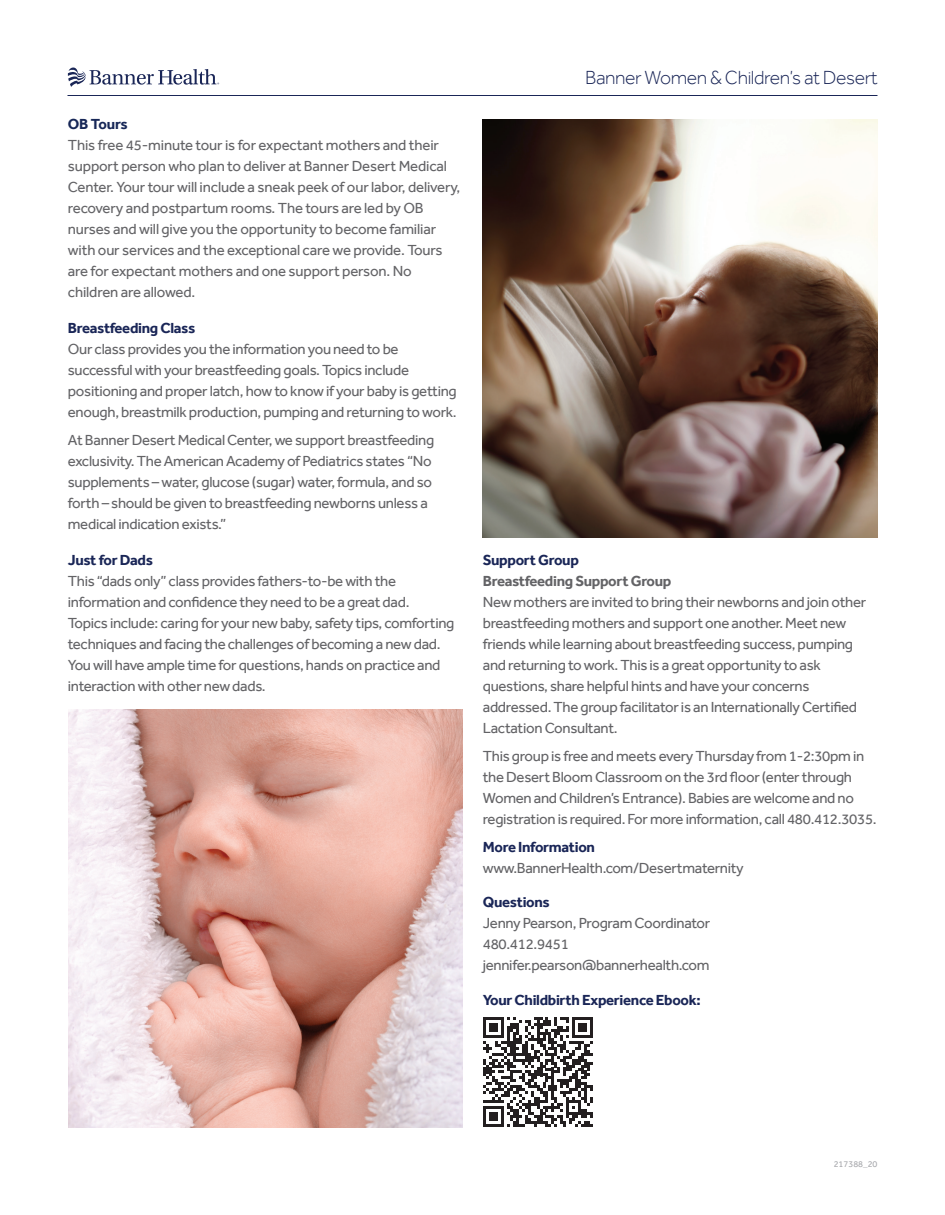
<style>
.page{position:relative;width:945px;height:1215px;background:#fff}
.page>*{position:absolute;margin:0;border:0;box-sizing:border-box;transform-origin:0 0}
.t1{font:300 19.5px "Effra";letter-spacing:-.02em;color:#1a2657}
.t2{font:15px/21px "Effra";letter-spacing:-.02em;color:#636366}
.t3{font:700 15px "Effra";letter-spacing:-.02em;color:#1a2657}
.t4{font:700 15px "Effra";letter-spacing:-.02em;color:#636366}
.t5{font:700 15px "Effra";letter-spacing:-.01em;color:#172757}
.t6{font:9px "Effra";color:#a8a9ad}
</style>
<div class="page">
<hr style="left:68px;top:95px;width:810px;height:1px;background:#1a2657">
<svg style="left:68px;top:68px;width:151px;height:19px"></svg>
<img style="left:68px;top:710px;width:395px;height:418px">
<img style="left:483px;top:119px;width:395px;height:419px">
<svg style="left:483px;top:1017px;width:110px;height:110px"></svg>
<p class="t5" style="left:68px;top:115px;width:61px">OB Tours</p>
<p class="t2" style="left:68px;top:135px;width:394px">This free 45-minute tour is for expectant mothers and their support person who plan to deliver at Banner Desert Medical Center. Your tour will include a sneak peek of our labor, delivery, recovery and postpartum rooms. The tours are led by OB nurses and will give you the opportunity to become familiar with our services and the exceptional care we provide. Tours are for expectant mothers and one support person. No children are allowed.</p>
<p class="t3" style="left:68px;top:320px;width:129px">Breastfeeding Class</p>
<p class="t2" style="left:68px;top:339px;width:390px">Our class provides you the information you need to be successful with your breastfeeding goals. Topics include positioning and proper latch, how to know if your baby is getting enough, breastmilk production, pumping and returning to work.</p>
<p class="t2" style="left:68px;top:430px;width:368px">At Banner Desert Medical Center, we support breastfeeding exclusivity. The American Academy of Pediatrics states “No supplements – water, glucose (sugar) water, formula, and so forth – should be given to breastfeeding newborns unless a medical indication exists.”</p>
<p class="t3" style="left:68px;top:551px;width:87px">Just for Dads</p>
<p class="t2" style="left:68px;top:571px;width:388px">This “dads only” class provides fathers-to-be with the information and confidence they need to be a great dad.<br>Topics include: caring for your new baby, safety tips, comforting techniques and facing the challenges of becoming a new dad.<br>You will have ample time for questions, hands on practice and interaction with other new dads.</p>
<h1 class="t1" style="left:585px;top:66px;width:294px">Banner Women &amp; Children’s at Desert</h1>
<p class="t3" style="left:483px;top:551px;width:98px">Support Group</p>
<p class="t4" style="left:483px;top:572px;width:190px">Breastfeeding Support Group</p>
<p class="t2" style="left:483px;top:592px;width:385px">New mothers are invited to bring their newborns and join other breastfeeding mothers and support one another. Meet new friends while learning about breastfeeding success, pumping and returning to work. This is a great opportunity to ask questions, share helpful hints and have your concerns addressed. The group facilitator is an Internationally Certified Lactation Consultant.</p>
<p class="t2" style="left:483px;top:745px;width:395px">This group is free and meets every Thursday from 1-2:30pm in the Desert Bloom Classroom on the 3rd floor (enter through Women and Children’s Entrance). Babies are welcome and no registration is required. For more information, call 480.412.3035.</p>
<p class="t3" style="left:483px;top:838px;width:114px">More Information</p>
<p class="t2" style="left:483px;top:857px;width:262px">www.BannerHealth.com/Desertmaternity</p>
<p class="t3" style="left:483px;top:893px;width:69px">Questions</p>
<p class="t2" style="left:483px;top:913px;width:229px">Jenny Pearson, Program Coordinator<br>480.412.9451 jennifer.pearson@bannerhealth.com</p>
<p class="t3" style="left:483px;top:991px;width:219px">Your Childbirth Experience Ebook:</p>
<p class="t6" style="left:834px;top:1159px;width:45px">217388_20</p>
</div>
